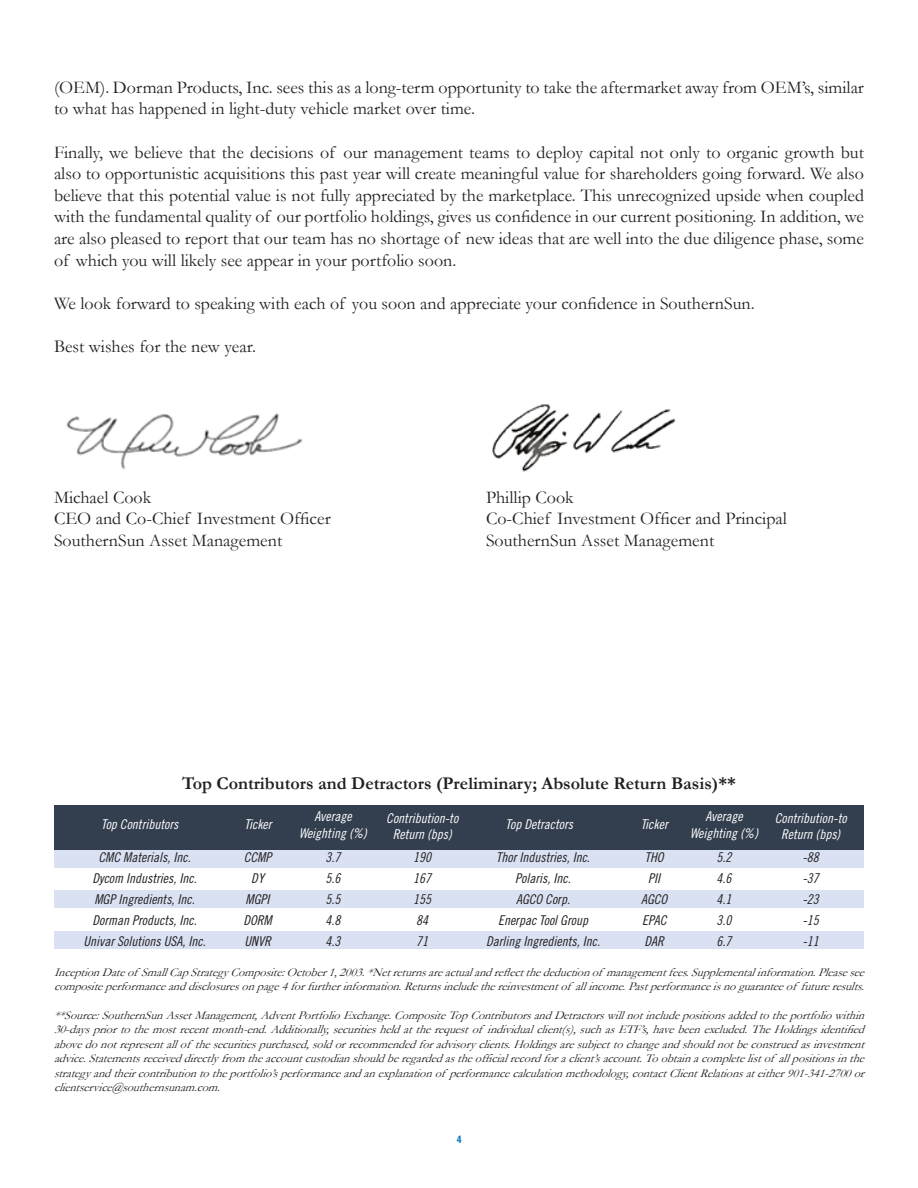
<style>
.page{position:relative;width:918px;height:1188px;background:#fff}
.page>*{position:absolute;margin:0;border:0;box-sizing:border-box;transform-origin:0 0}
.t1{font:18px/21.6px "Garamond";color:#231f20}
.t2{font:700 18px "Garamond";color:#231f20}
.t3{font:13.5px/21px "Trade Gothic LT Std Cn 18 Obl";color:#231f20;text-align:center}
.t4{font:13.5px/16.2px "Trade Gothic LT Std Cn 18 Obl";color:#fff;text-align:center}
.t5{font:italic 12px/14.4px "Garamond";color:#231f20}
.t6{font:700 condensed 12px "Tw Cen";color:#0079c2}
</style>
<div class="page">
<div style="left:54px;top:891px;width:810px;height:17px;background:#d9e1f2"></div>
<div style="left:54px;top:932px;width:810px;height:17px;background:#d9e1f2"></div>
<div style="left:54px;top:805px;width:810px;height:45px;background:#333f4f"></div>
<div style="left:54px;top:850px;width:810px;height:17px;background:#d9e1f2"></div>
<img style="left:493px;top:404px;width:183px;height:68px">
<img style="left:66px;top:413px;width:237px;height:57px">
<h1 class="t1" style="left:54px;top:76px;width:811px">(OEM). Dorman Products, Inc. sees this as a long-term opportunity to take the aftermarket away from OEM’s, similar to what has happened in light-duty vehicle market over time.</h1>
<p class="t1" style="left:54px;top:141px;width:812px;text-align:justify">Finally, we believe that the decisions of our management teams to deploy capital not only to organic growth but also to opportunistic acquisitions this past year will create meaningful value for shareholders going forward. We also believe that this potential value is not fully appreciated by the marketplace. This unrecognized upside when coupled with the fundamental quality of our portfolio holdings, gives us confidence in our current positioning. In addition, we are also pleased to report that our team has no shortage of new ideas that are well into the due diligence phase, some of which you will likely see appear in your portfolio soon.</p>
<h1 class="t1" style="left:54px;top:292px;width:702px">We look forward to speaking with each of you soon and appreciate your confidence in SouthernSun.</h1>
<h1 class="t1" style="left:54px;top:335px;width:203px">Best wishes for the new year.</h1>
<h1 class="t1" style="left:54px;top:486px;width:99px">Michael Cook</h1>
<h1 class="t1" style="left:486px;top:486px;width:89px">Phillip Cook</h1>
<h1 class="t1" style="left:54px;top:507px;width:278px">CEO and Co-Chief Investment Officer</h1>
<h1 class="t1" style="left:486px;top:507px;width:303px">Co-Chief Investment Officer and Principal</h1>
<h1 class="t1" style="left:54px;top:529px;width:230px">SouthernSun Asset Management</h1>
<h1 class="t1" style="left:486px;top:529px;width:230px">SouthernSun Asset Management</h1>
<h1 class="t2" style="left:182px;top:771px;width:555px">Top Contributors and Detractors (Preliminary; Absolute Return Basis)**</h1>
<p class="t4" style="left:299px;top:809px;width:69px">Average<br>Weighting (%)</p>
<p class="t4" style="left:690px;top:809px;width:69px">Average<br>Weighting (%)</p>
<p class="t4" style="left:386px;top:810px;width:73px">Contribution-to<br>Return (bps)</p>
<p class="t4" style="left:775px;top:810px;width:73px">Contribution-to<br>Return (bps)</p>
<p class="t4" style="left:101px;top:817px;width:79px">Top Contributors</p>
<p class="t4" style="left:506px;top:817px;width:69px">Top Detractors</p>
<p class="t4" style="left:245px;top:817px;width:29px">Ticker</p>
<p class="t4" style="left:641px;top:817px;width:29px">Ticker</p>
<p class="t3" style="left:84px;top:847px;width:124px">CMC Materials, Inc.<br>Dycom Industries, Inc.<br>MGP Ingredients, Inc.<br>Dorman Products, Inc.<br>Univar Solutions USA, Inc.</p>
<p class="t3" style="left:486px;top:847px;width:115px">Thor Industries, Inc.<br>Polaris, Inc.<br>AGCO Corp.<br>Enerpac Tool Group<br>Darling Ingredients, Inc.</p>
<p class="t3" style="left:243px;top:847px;width:30px">CCMP<br>DY<br>MGPI<br>DORM<br>UNVR</p>
<p class="t3" style="left:641px;top:847px;width:28px">THO<br>PII<br>AGCO<br>EPAC<br>DAR</p>
<p class="t3" style="left:326px;top:847px;width:16px;text-align:justify">3.7<br>5.6<br>5.5<br>4.8<br>4.3</p>
<p class="t3" style="left:717px;top:847px;width:16px;text-align:justify">5.2<br>4.6<br>4.1<br>3.0<br>6.7</p>
<p class="t3" style="left:413px;top:847px;width:19px;text-align:left">190<br>167<br>155<br>84<br>71</p>
<p class="t3" style="left:802px;top:847px;width:18px;text-align:justify">-88 -37 -23 -15 -11</p>
<p class="t5" style="left:54px;top:965px;width:817px">InceptionDateof SmallCapStrategyComposite:October1,2003.*Netreturnsareactualandreflectthedeductionof managementfees.Supplementalinformation.Pleasesee compositeperformanceanddisclosuresonpage4forfurtherinformation.Returnsincludethereinvestmentof allincome.Pastperformanceisnoguaranteeof futureresults.</p>
<p class="t5" style="left:54px;top:1008px;width:817px;text-align:justify">**Source:SouthernSunAssetManagement,AdventPortfolioExchange.CompositeTopContributorsandDetractorswillnotincludepositionsaddedtotheportfoliowithin 30-dayspriortothemostrecentmonth-end.Additionally,securitiesheldattherequestof individualclient(s),suchasETF’s,havebeenexcluded.TheHoldingsidentified abovedonotrepresentallof thesecuritiespurchased,soldorrecommendedforadvisoryclients.Holdingsaresubjecttochangeandshouldnotbeconstruedasinvestment advice.Statementsreceiveddirectlyfromtheaccountcustodianshouldberegardedastheofficialrecordforaclient’saccount.Toobtainacompletelistof allpositionsinthe strategyandtheircontributiontotheportfolio’sperformanceandanexplanationof performancecalculationmethodology,contactClientRelationsateither901-341-2700or clientservice@southernsunam.com.</p>
<p class="t6" style="left:456px;top:1132px;width:7px">4</p>
</div>
